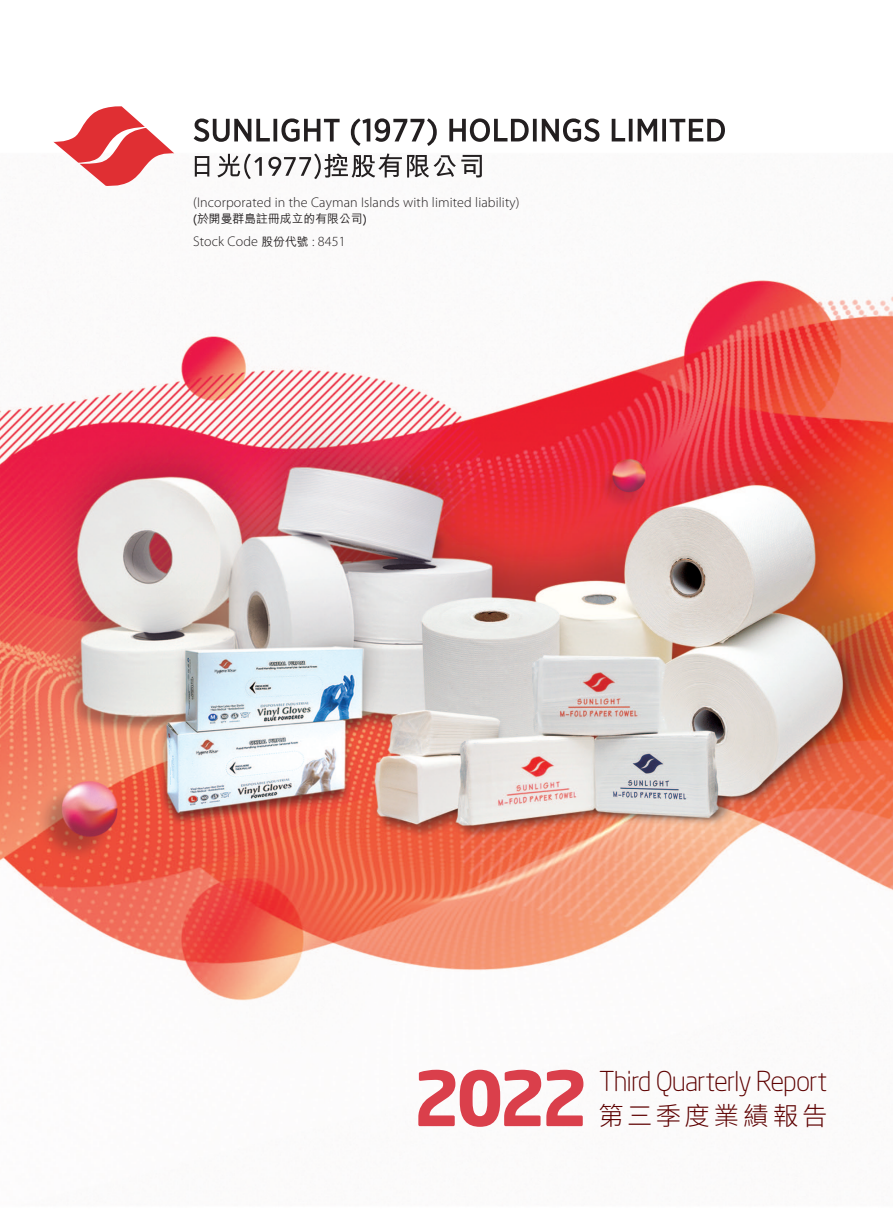
<style>
.page{position:relative;width:893px;height:1212px;background:#fff}
.page>*{position:absolute;margin:0;border:0;box-sizing:border-box;transform-origin:0 0}
.t1{font:700 75px "Neo Tech";color:#da3f4b}
.t2{font:300 27.15px "Neo Sans Std";letter-spacing:-.035em;color:#5d0000}
.t3{font:300 25.2px "Noto Sans CJ Ktc";letter-spacing:.155em;color:#5d0000}
.t4{font:300 14.1px "Myriad Pro";letter-spacing:.01em;color:#231f20}
.t5{font:500 11.85px "M Hei HK";color:#231f20}
.s1{font-family:"M Hei HK";font-weight:500;font-size:11.85px}
</style>
<div class="page">
<img style="left:0;top:138px;width:893px;height:863px">
<svg style="left:195px;top:153px;width:287px;height:26px"></svg>
<svg style="left:194px;top:118px;width:531px;height:28px"></svg>
<svg style="left:53px;top:106px;width:121px;height:81px"></svg>
<p class="t4" style="left:193px;top:194px;width:328px">(Incorporated in the Cayman Islands with limited liability)</p>
<p class="t5" style="left:193px;top:210px;width:175px">(於開曼群島註冊成立的有限公司)</p>
<p class="t4" style="left:193px;top:232px;width:154px">Stock Code <span class="s1">股份代號</span> : 8451</p>
<h1 class="t1" style="left:413px;top:1067px;width:178px">2022</h1>
<h2 class="t2" style="left:599px;top:1065px;width:230px">Third Quarterly Report</h2>
<h3 class="t3" style="left:598px;top:1101px;width:231px">第三季度業績報告</h3>
</div>
